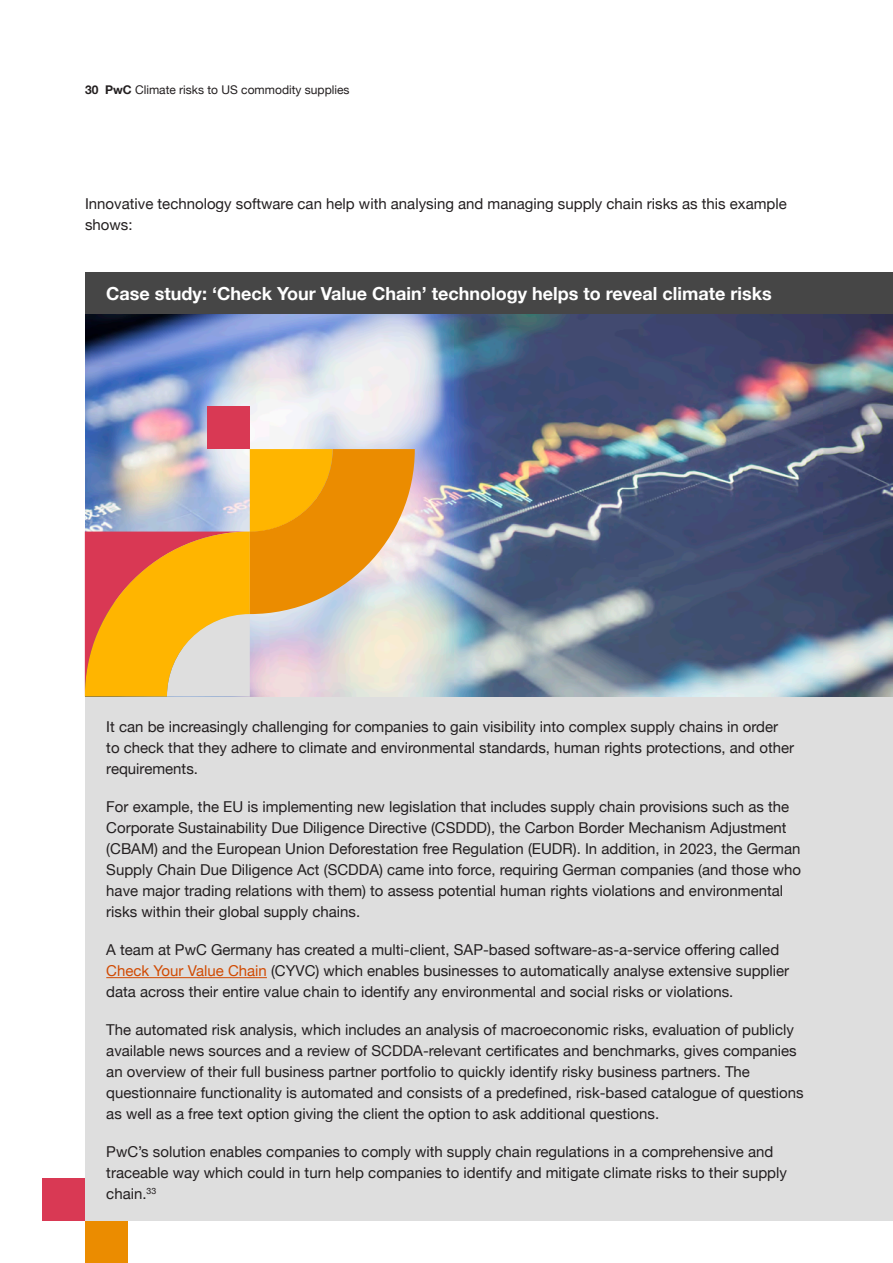
<style>
.page{position:relative;width:893px;height:1263px;background:#fff}
.page>*{position:absolute;margin:0;border:0;box-sizing:border-box;transform-origin:0 0}
.Sub_head{font:700 18px "Helvetica Neue";color:#fff}
.Body{font:15px/21px "Helvetica Neue";color:#231f20}
.t1{font:12px "Helvetica Neue";color:#231f20}
.s1{font-weight:700}
.s2{color:#d04a02}
</style>
<div class="page">
<div style="left:85px;top:272px;width:808px;height:43px;background:#464646"></div>
<img style="left:85px;top:315px;width:808px;height:381px">
<div style="left:207px;top:406px;width:43px;height:43px;background:#d93954"></div>
<svg style="left:85px;top:449px;width:330px;height:247px;background:#e2b06b"></svg>
<div style="left:85px;top:1220px;width:43px;height:43px;background:#eb8c00"></div>
<div style="left:43px;top:1178px;width:42px;height:42px;background:#d93954"></div>
<div style="left:85px;top:696px;width:808px;height:524px;background:#dedede"></div>
<hr style="left:106px;top:977px;width:161px;height:1px;background:#d04a02">
<p class="t1" style="left:85px;top:81px;width:266px"><span class="s1">30 PwC</span> Climate risks to US commodity supplies</p>
<p class="Body" style="left:85px;top:194px;width:703px">Innovative technology software can help with analysing and managing supply chain risks as this example shows:</p>
<p class="Sub_head" style="left:106px;top:279px;width:667px">Case study: ‘Check Your Value Chain’ technology helps to reveal climate risks</p>
<p class="Body" style="left:106px;top:717px;width:689px">It can be increasingly challenging for companies to gain visibility into complex supply chains in order to check that they adhere to climate and environmental standards, human rights protections, and other requirements.</p>
<p class="Body" style="left:106px;top:797px;width:696px">For example, the EU is implementing new legislation that includes supply chain provisions such as the Corporate Sustainability Due Diligence Directive (CSDDD), the Carbon Border Mechanism Adjustment (CBAM) and the European Union Deforestation free Regulation (EUDR). In addition, in 2023, the German Supply Chain Due Diligence Act (SCDDA) came into force, requiring German companies (and those who have major trading relations with them) to assess potential human rights violations and environmental risks within their global supply chains.</p>
<p class="Body" style="left:106px;top:940px;width:684px">A team at PwC Germany has created a multi-client, SAP-based software-as-a-service offering called<br><span class="s2">Check Your Value Chain</span> (CYVC) which enables businesses to automatically analyse extensive supplier data across their entire value chain to identify any environmental and social risks or violations.</p>
<p class="Body" style="left:106px;top:1020px;width:699px">The automated risk analysis, which includes an analysis of macroeconomic risks, evaluation of publicly available news sources and a review of SCDDA-relevant certificates and benchmarks, gives companies an overview of their full business partner portfolio to quickly identify risky business partners. The questionnaire functionality is automated and consists of a predefined, risk-based catalogue of questions as well as a free text option giving the client the option to ask additional questions.</p>
<p class="Body" style="left:106px;top:1142px;width:682px">PwC’s solution enables companies to comply with supply chain regulations in a comprehensive and traceable way which could in turn help companies to identify and mitigate climate risks to their supply chain.<sup>33</sup></p>
</div>
